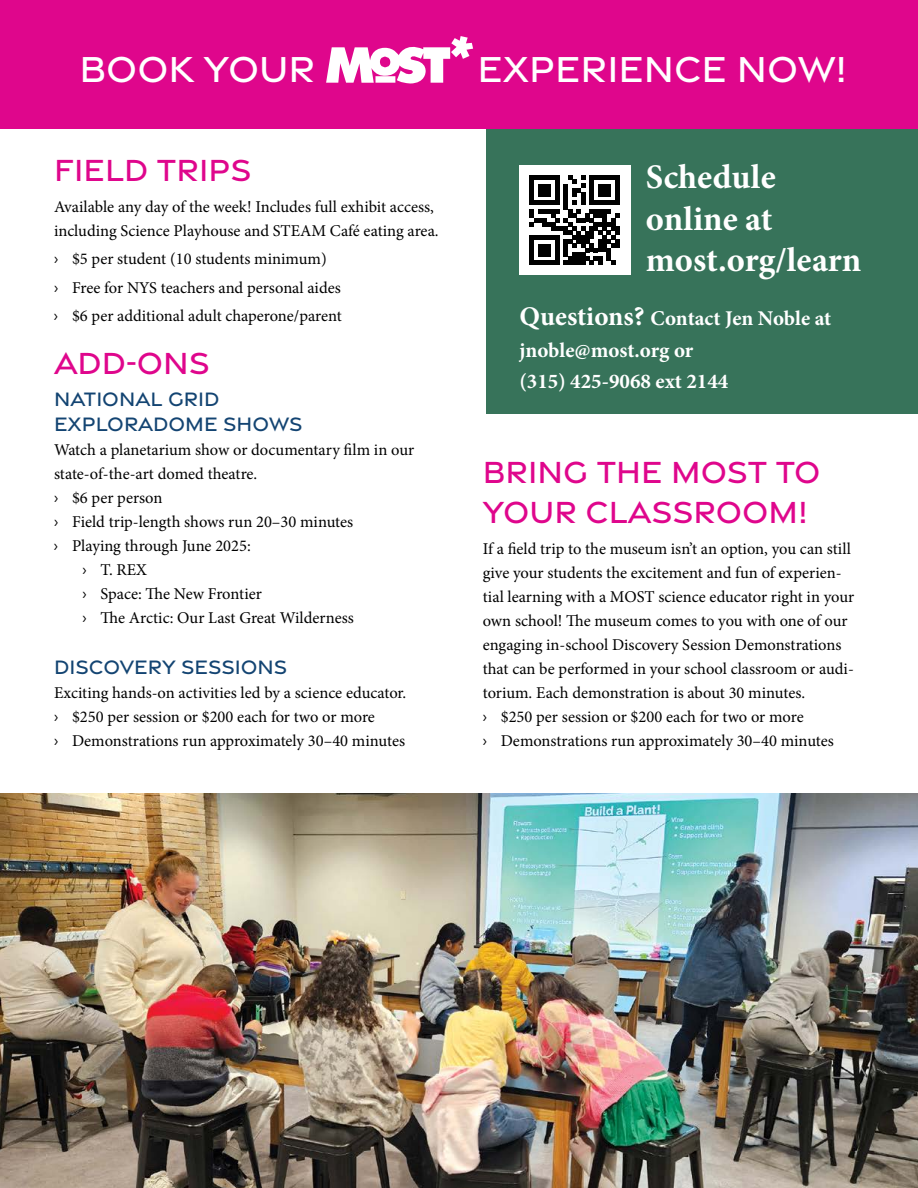
<style>
.page{position:relative;width:918px;height:1188px;background:#fff}
.page>*{position:absolute;margin:0;border:0;box-sizing:border-box;transform-origin:0 0}
.t1{font:500 39px "Gravesend Sans";color:#fff}
.t2{font:700 34.5px/41.4px "Minion Pro";color:#fff}
.t3{font:500 33px/39.6px "Gravesend Sans";color:#df068c}
.t4{font:700 21px/31.5px "Minion Pro";color:#fff}
.t5{font:500 21px/25.2px "Gravesend Sans";color:#134472}
.t6{font:16.5px/24px "Minion Pro";color:#000}
.s1{font-family:"Myriad Pro"}
.s2{font-size:27px}
</style>
<div class="page">
<div style="left:486px;top:123px;width:432px;height:291px;background:#37735a"></div>
<div style="left:0;top:0;width:918px;height:129px;background:#df068c"></div>
<svg style="left:326px;top:36px;width:147px;height:48px"></svg>
<img style="left:0;top:794px;width:918px;height:394px">
<div style="left:519px;top:165px;width:111px;height:110px;background:#fff"></div>
<hr style="left:530px;top:175px;width:4px;height:30px;background:#000">
<hr style="left:538px;top:184px;width:4px;height:13px;background:#000">
<div style="left:542px;top:184px;width:5px;height:13px;background:#000"></div>
<hr style="left:547px;top:184px;width:4px;height:13px;background:#000">
<svg style="left:534px;top:175px;width:21px;height:4px"></svg>
<div style="left:555px;top:175px;width:5px;height:30px;background:#000"></div>
<hr style="left:564px;top:184px;width:4px;height:25px;background:#000">
<div style="left:572px;top:188px;width:5px;height:9px;background:#000"></div>
<svg style="left:568px;top:175px;width:17px;height:17px"></svg>
<hr style="left:581px;top:192px;width:4px;height:13px;background:#000">
<hr style="left:590px;top:175px;width:4px;height:30px;background:#000">
<hr style="left:598px;top:184px;width:4px;height:13px;background:#000">
<div style="left:602px;top:184px;width:5px;height:13px;background:#000"></div>
<hr style="left:607px;top:184px;width:4px;height:13px;background:#000">
<svg style="left:594px;top:175px;width:21px;height:4px"></svg>
<div style="left:615px;top:175px;width:5px;height:30px;background:#000"></div>
<svg style="left:530px;top:201px;width:90px;height:64px"></svg>
<h1 class="t1" style="left:79px;top:46px;width:237px">BOOK YOUR</h1>
<h1 class="t1" style="left:478px;top:46px;width:371px">EXPERIENCE NOW!</h1>
<h3 class="t3" style="left:54px;top:149px;width:199px">FIELD TRIPS</h3>
<p class="t6" style="left:54px;top:195px;width:386px">Available any day of the week! Includes full exhibit access, including Science Playhouse and STEAM Café eating area.</p>
<p class="t6" style="left:54px;top:245px;width:289px;line-height:28.3px"><span class="s1">›</span> $5 per student (10 students minimum)<br><span class="s1">›</span> Free for NYS teachers and personal aides <span class="s1">›</span> $6 per additional adult chaperone/parent</p>
<h3 class="t3" style="left:54px;top:342px;width:157px">ADD-ONS</h3>
<p class="t5" style="left:54px;top:385px;width:250px">NATIONAL GRID<br>EXPLORADOME SHOWS</p>
<p class="t6" style="left:54px;top:438px;width:362px">Watch a planetarium show or documentary film in our</p>
<p class="t6" style="left:54px;top:462px;width:205px">state-of-the-art domed theatre.</p>
<p class="t6" style="left:54px;top:486px;width:110px"><span class="s1">›</span> $6 per person</p>
<p class="t6" style="left:54px;top:510px;width:301px"><span class="s1">›</span> Field trip-length shows run 20–30 minutes</p>
<p class="t6" style="left:54px;top:534px;width:198px"><span class="s1">›</span> Playing through June 2025:</p>
<p class="t6" style="left:82px;top:558px;width:66px"><span class="s1">›</span> T. REX</p>
<p class="t6" style="left:82px;top:582px;width:181px"><span class="s1">›</span> Space: The New Frontier</p>
<p class="t6" style="left:82px;top:606px;width:273px"><span class="s1">›</span> The Arctic: Our Last Great Wilderness</p>
<p class="t5" style="left:54px;top:653px;width:235px">DISCOVERY SESSIONS</p>
<p class="t6" style="left:54px;top:680px;width:354px">Exciting hands-on activities led by a science educator. <span class="s1">›</span> $250 per session or $200 each for two or more<br><span class="s1">›</span> Demonstrations run approximately 30–40 minutes</p>
<h2 class="t2" style="left:646px;top:156px;width:217px">Schedule online at most.org/learn</h2>
<p class="t4" style="left:519px;top:303px;width:313px"><span class="s2">Questions?</span> Contact Jen Noble at jnoble@most.org or<br>(315) 425-9068 ext 2144</p>
<h3 class="t3" style="left:483px;top:451px;width:339px">BRING THE MOST TO<br>YOUR CLASSROOM!</h3>
<p class="t6" style="left:483px;top:536px;width:373px">If a field trip to the museum isn’t an option, you can still give your students the excitement and fun of experien&shy;tial learning with a MOST science educator right in your own school! The museum comes to you with one of our engaging in-school Discovery Session Demonstrations that can be performed in your school classroom or audi&shy;torium. Each demonstration is about 30 minutes.<br><span class="s1">›</span> $250 per session or $200 each for two or more<br><span class="s1">›</span> Demonstrations run approximately 30–40 minutes</p>
</div>
